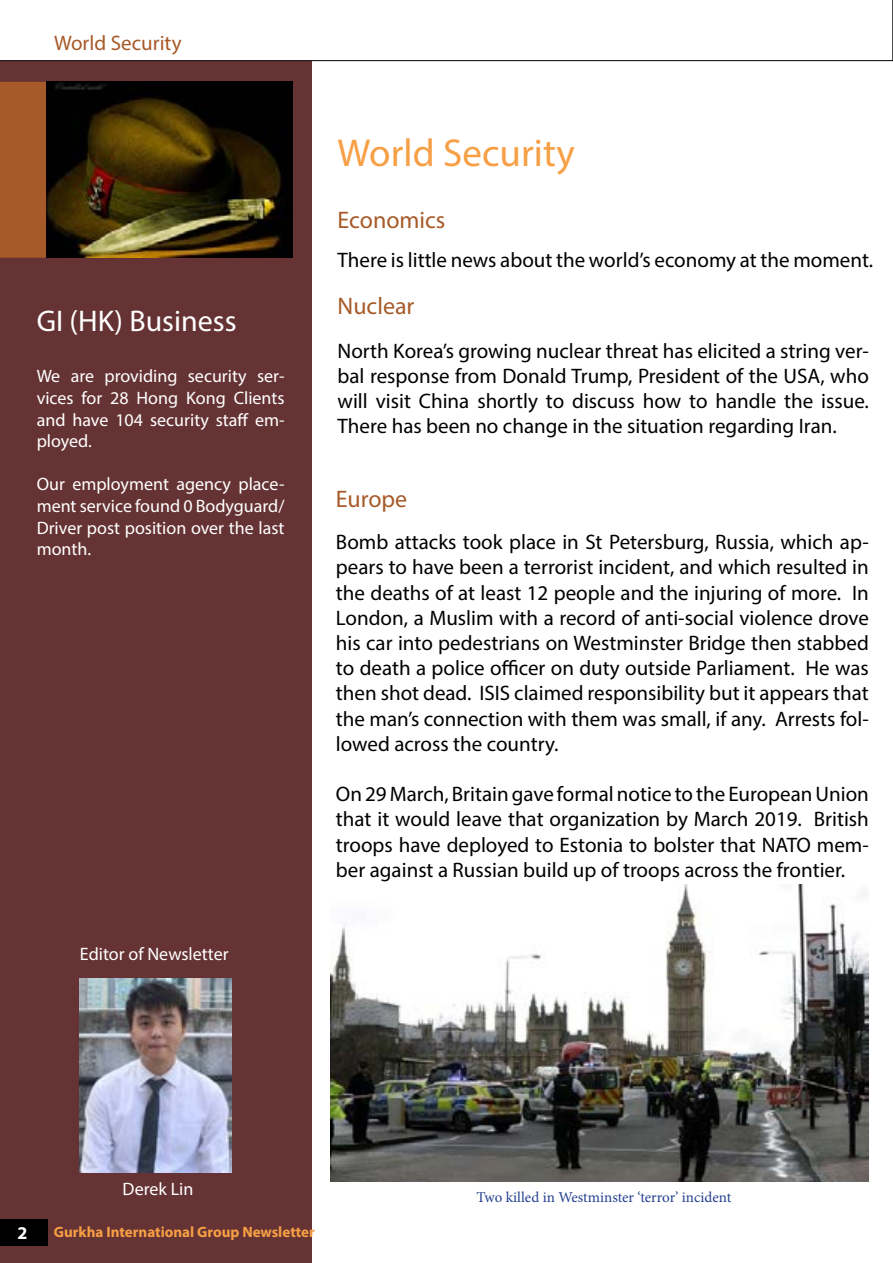
<style>
.page{position:relative;width:893px;height:1263px;background:#fff}
.page>*{position:absolute;margin:0;border:0;box-sizing:border-box;transform-origin:0 0}
.t1{font:39px "Myriad Pro";color:#f79f45}
.t2{font:30px "Myriad Pro";color:#fff}
.t3{font:24px "Myriad Pro";color:#a75a29}
.t4{font:21px/25.2px "Myriad Pro";color:#000;text-align:justify}
.t5{font:21px "Myriad Pro";color:#a75a29}
.t6{font:18px/21.6px "Myriad Pro";color:#fff;text-align:justify}
.t7{font:700 18px "Myriad Pro";color:#fff}
.t8{font:15px "Minion Pro";color:#25408f}
.t9{font:700 15px "Myriad Pro";color:#f79f45}
</style>
<div class="page">
<div style="left:0;top:24px;width:311px;height:1239px;background:#663334"></div>
<svg style="left:0;top:0;width:893px;height:61px"></svg>
<div style="left:0;top:1219px;width:47px;height:26px;background:#000"></div>
<div style="left:0;top:82px;width:47px;height:176px;background:#a75a29"></div>
<img style="left:47px;top:82px;width:246px;height:176px">
<img style="left:330px;top:884px;width:539px;height:297px">
<img style="left:80px;top:978px;width:151px;height:194px">
<p class="t5" style="left:54px;top:30px;width:129px">World Security</p>
<h2 class="t2" style="left:37px;top:302px;width:201px">GI (HK) Business</h2>
<p class="t6" style="left:37px;top:365px;width:249px">We are providing security ser&shy;vices for 28 Hong Kong Clients and have 104 security staff em&shy;ployed.</p>
<p class="t6" style="left:37px;top:473px;width:249px">Our employment agency place&shy;ment service found 0 Bodyguard/ Driver post position over the last month.</p>
<p class="t6" style="left:80px;top:943px;width:150px">Editor of Newsletter</p>
<h1 class="t1" style="left:338px;top:129px;width:239px">World Security</h1>
<p class="t3" style="left:338px;top:205px;width:109px">Economics</p>
<p class="t4" style="left:338px;top:247px;width:537px">There is little news about the world’s economy at the moment.</p>
<p class="t3" style="left:338px;top:291px;width:78px">Nuclear</p>
<p class="t4" style="left:338px;top:338px;width:533px">North Korea’s growing nuclear threat has elicited a string ver&shy;bal response from Donald Trump, President of the USA, who will visit China shortly to discuss how to handle the issue.<br>There has been no change in the situation regarding Iran.</p>
<p class="t3" style="left:336px;top:484px;width:73px">Europe</p>
<p class="t4" style="left:336px;top:529px;width:534px">Bomb attacks took place in St Petersburg, Russia, which ap&shy;pears to have been a terrorist incident, and which resulted in the deaths of at least 12 people and the injuring of more. In London, a Muslim with a record of anti-social violence drove his car into pedestrians on Westminster Bridge then stabbed to death a police officer on duty outside Parliament. He was then shot dead. ISIS claimed responsibility but it appears that the man’s connection with them was small, if any. Arrests fol&shy;lowed across the country.</p>
<p class="t4" style="left:336px;top:781px;width:534px">On 29 March, Britain gave formal notice to the European Union that it would leave that organization by March 2019. British troops have deployed to Estonia to bolster that NATO mem&shy;ber against a Russian build up of troops across the frontier.</p>
<p class="t7" style="left:18px;top:1221px;width:11px">2</p>
<p class="t6" style="left:123px;top:1178px;width:72px">Derek Lin</p>
<p class="t9" style="left:54px;top:1222px;width:263px">Gurkha International Group Newsletter</p>
<p class="t8" style="left:476px;top:1187px;width:256px">Two killed in Westminster ‘terror’ incident</p>
</div>
